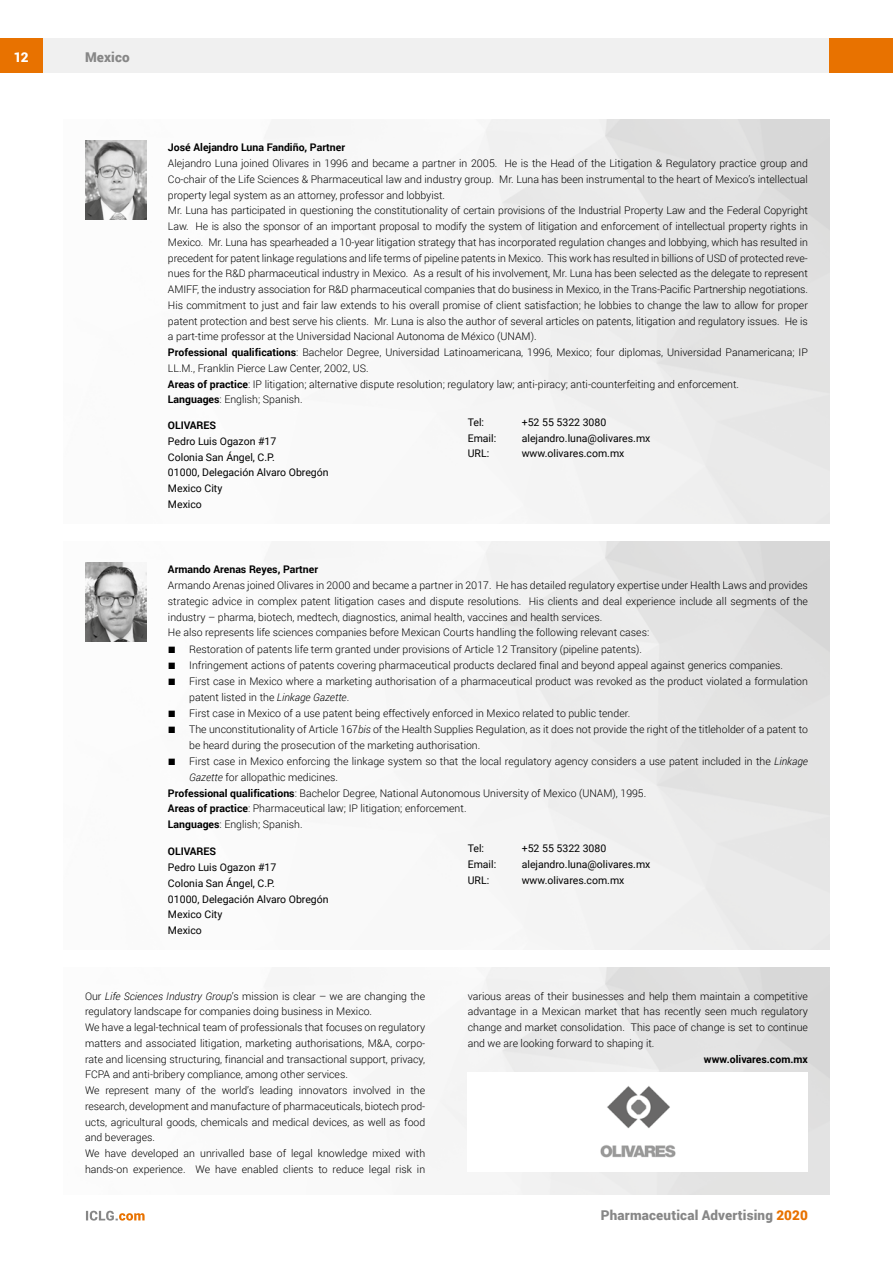
<style>
.page{position:relative;width:893px;height:1263px;background:#fff}
.page>*{position:absolute;margin:0;border:0;box-sizing:border-box;transform-origin:0 0}
.t1{font:900 13.5px "Roboto";letter-spacing:.015em;color:#878787}
.t2{font:900 13.5px "Roboto";color:#fff}
.t3{font:300 10.5px/15.8px "Roboto";color:#000}
.t4{font:10.5px/15.8px "Roboto";color:#000}
.t5{font:700 10.5px "Roboto";color:#000}
.s1{font-weight:700}
.s2{font-family:"Garamond";font-weight:400;font-size:13.5px}
.s3{font-style:italic}
.s4{color:#e87200}
</style>
<div class="page">
<div style="left:43px;top:38px;width:786px;height:34px;background:#f0f0f0"></div>
<div style="left:0;top:38px;width:43px;height:34px;background:#e87200"></div>
<div style="left:829px;top:38px;width:64px;height:34px;background:#e87200"></div>
<svg style="left:86px;top:1211px;width:59px;height:9px"></svg>
<img style="left:85px;top:119px;width:744px;height:404px">
<img style="left:85px;top:140px;width:61px;height:79px">
<img style="left:85px;top:541px;width:744px;height:409px">
<img style="left:85px;top:562px;width:61px;height:79px">
<img style="left:600px;top:1085px;width:76px;height:73px">
<p class="t2" style="left:14px;top:48px;width:16px">12</p>
<p class="t1" style="left:85px;top:48px;width:46px">Mexico</p>
<p class="t5" style="left:168px;top:140px;width:179px">José Alejandro Luna Fandiño, Partner</p>
<p class="t3" style="left:168px;top:155px;width:642px">Alejandro Luna joined Olivares in 1996 and became a partner in 2005. He is the Head of the Litigation &amp; Regulatory practice group and Co-chair of the Life Sciences &amp; Pharmaceutical law and industry group. Mr. Luna has been instrumental to the heart of Mexico’s intellectual property legal system as an attorney, professor and lobbyist.<br>Mr. Luna has participated in questioning the constitutionality of certain provisions of the Industrial Property Law and the Federal Copyright Law. He is also the sponsor of an important proposal to modify the system of litigation and enforcement of intellectual property rights in Mexico. Mr. Luna has spearheaded a 10-year litigation strategy that has incorporated regulation changes and lobbying, which has resulted in precedent for patent linkage regulations and life terms of pipeline patents in Mexico. This work has resulted in billions of USD of protected reve&shy;nues for the R&amp;D pharmaceutical industry in Mexico. As a result of his involvement, Mr. Luna has been selected as the delegate to represent AMIFF, the industry association for R&amp;D pharmaceutical companies that do business in Mexico, in the Trans-Pacific Partnership negotiations.<br>His commitment to just and fair law extends to his overall promise of client satisfaction; he lobbies to change the law to allow for proper patent protection and best serve his clients. Mr. Luna is also the author of several articles on patents, litigation and regulatory issues. He is a part-time professor at the Universidad Nacional Autonoma de México (UNAM).<br><span class="s1">Professional qualifications</span>: Bachelor Degree, Universidad Latinoamericana, 1996, Mexico; four diplomas, Universidad Panamericana; IP LL.M., Franklin Pierce Law Center, 2002, US.<br><span class="s1">Areas of practice</span>: IP litigation; alternative dispute resolution; regulatory law; anti-piracy; anti-counterfeiting and enforcement.<br><span class="s1">Languages</span>: English; Spanish.</p>
<p class="t5" style="left:168px;top:418px;width:50px">OLIVARES</p>
<p class="t4" style="left:168px;top:433px;width:162px">Pedro Luis Ogazon #17<br>Colonia San Ángel, C.P.<br>01000, Delegación Alvaro Obregón<br>Mexico City<br>Mexico</p>
<p class="t4" style="left:468px;top:414px;width:18px">Tel:</p>
<p class="t4" style="left:522px;top:414px;width:86px">+52 55 5322 3080</p>
<p class="t4" style="left:468px;top:430px;width:30px">Email:</p>
<p class="t4" style="left:522px;top:430px;width:130px">alejandro.luna@olivares.mx</p>
<p class="t4" style="left:468px;top:445px;width:23px">URL:</p>
<p class="t4" style="left:522px;top:445px;width:104px">www.olivares.com.mx</p>
<p class="t5" style="left:168px;top:562px;width:152px">Armando Arenas Reyes, Partner</p>
<p class="t3" style="left:168px;top:577px;width:641px">Armando Arenas joined Olivares in 2000 and became a partner in 2017. He has detailed regulatory expertise under Health Laws and provides strategic advice in complex patent litigation cases and dispute resolutions. His clients and deal experience include all segments of the industry – pharma, biotech, medtech, diagnostics, animal health, vaccines and health services.<br>He also represents life sciences companies before Mexican Courts handling the following relevant cases:</p>
<p class="t3" style="left:168px;top:641px;width:476px"><span class="s2">■</span> Restoration of patents life term granted under provisions of Article 12 Transitory (pipeline patents).</p>
<p class="t3" style="left:168px;top:657px;width:617px"><span class="s2">■</span> Infringement actions of patents covering pharmaceutical products declared final and beyond appeal against generics companies.</p>
<p class="t3" style="left:189px;top:673px;width:620px;text-indent:-21px"><span class="s2">■</span> First case in Mexico where a marketing authorisation of a pharmaceutical product was revoked as the product violated a formulation patent listed in the <span class="s3">Linkage Gazette</span>.</p>
<p class="t3" style="left:168px;top:705px;width:464px"><span class="s2">■</span> First case in Mexico of a use patent being effectively enforced in Mexico related to public tender.</p>
<p class="t3" style="left:189px;top:721px;width:620px;text-indent:-21px"><span class="s2">■</span> The unconstitutionality of Article 167<span class="s3">bis</span> of the Health Supplies Regulation, as it does not provide the right of the titleholder of a patent to be heard during the prosecution of the marketing authorisation.</p>
<p class="t3" style="left:168px;top:753px;width:641px"><span class="s2">■</span> First case in Mexico enforcing the linkage system so that the local regulatory agency considers a use patent included in the <span class="s3">Linkage</span></p>
<p class="t3" style="left:189px;top:769px;width:150px"><span class="s3">Gazette</span> for allopathic medicines.</p>
<p class="t3" style="left:168px;top:785px;width:480px"><span class="s1">Professional qualifications</span>: Bachelor Degree, National Autonomous University of Mexico (UNAM), 1995.</p>
<p class="t3" style="left:168px;top:800px;width:300px"><span class="s1">Areas of practice</span>: Pharmaceutical law; IP litigation; enforcement.</p>
<p class="t3" style="left:168px;top:816px;width:136px"><span class="s1">Languages</span>: English; Spanish.</p>
<p class="t5" style="left:168px;top:844px;width:50px">OLIVARES</p>
<p class="t4" style="left:168px;top:859px;width:162px">Pedro Luis Ogazon #17<br>Colonia San Ángel, C.P.<br>01000, Delegación Alvaro Obregón<br>Mexico City<br>Mexico</p>
<p class="t4" style="left:468px;top:840px;width:18px">Tel:</p>
<p class="t4" style="left:522px;top:840px;width:86px">+52 55 5322 3080</p>
<p class="t4" style="left:468px;top:856px;width:30px">Email:</p>
<p class="t4" style="left:522px;top:856px;width:130px">alejandro.luna@olivares.mx</p>
<p class="t4" style="left:468px;top:872px;width:23px">URL:</p>
<p class="t4" style="left:522px;top:872px;width:104px">www.olivares.com.mx</p>
<p class="t3" style="left:85px;top:988px;width:342px">Our <span class="s3">Life Sciences Industry Group</span>’s mission is clear – we are changing the regulatory landscape for companies doing business in Mexico.<br>We have a legal-technical team of professionals that focuses on regulatory matters and associated litigation, marketing authorisations, M&amp;A, corpo&shy;rate and licensing structuring, financial and transactional support, privacy, FCPA and anti-bribery compliance, among other services.<br>We represent many of the world’s leading innovators involved in the research, development and manufacture of pharmaceuticals, biotech prod&shy;ucts, agricultural goods, chemicals and medical devices, as well as food and beverages.<br>We have developed an unrivalled base of legal knowledge mixed with hands-on experience. We have enabled clients to reduce legal risk in</p>
<p class="t3" style="left:468px;top:988px;width:342px;text-align:justify">various areas of their businesses and help them maintain a competitive advantage in a Mexican market that has recently seen much regulatory change and market consolidation. This pace of change is set to continue and we are looking forward to shaping it.</p>
<p class="t5" style="left:704px;top:1051px;width:105px">www.olivares.com.mx</p>
<p class="t1" style="left:601px;top:1206px;width:209px">Pharmaceutical Advertising <span class="s4">2020</span></p>
</div>
